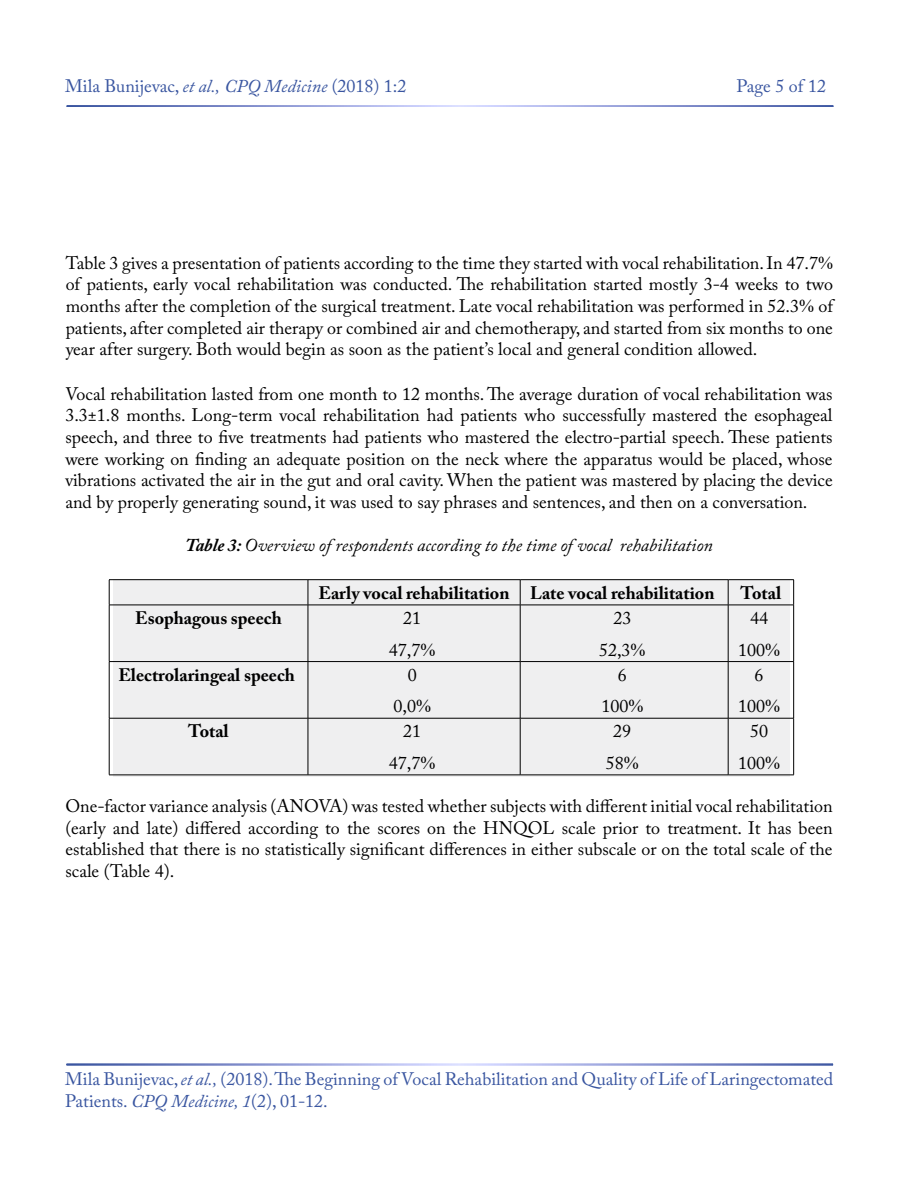
<style>
.page{position:relative;width:900px;height:1200px;background:#fff}
.page>*{position:absolute;margin:0;border:0;box-sizing:border-box;transform-origin:0 0}
.t1{font:18px/21.6px "Adobe Caslon Pro";color:#000;text-align:center}
.t2{font:18px/21.6px "Adobe Caslon Pro";color:#3955a0}
.t3{font:700 18px "Adobe Caslon Pro";color:#000}
.t4{font:italic 18px "Adobe Caslon Pro";color:#000}
.s1{font-style:italic}
.s2{font-family:"Times New Roman"}
.s3{font-weight:700}
</style>
<div class="page">
<div style="left:113px;top:579px;width:677px;height:198px;background:#efeff0"></div>
<hr style="left:109px;top:579px;width:199px;height:1px;background:#000">
<svg style="left:109px;top:580px;width:1px;height:25px"></svg>
<hr style="left:308px;top:579px;width:212px;height:1px;background:#000">
<svg style="left:308px;top:580px;width:1px;height:25px"></svg>
<hr style="left:520px;top:579px;width:208px;height:1px;background:#000">
<svg style="left:520px;top:580px;width:1px;height:25px"></svg>
<hr style="left:728px;top:579px;width:66px;height:1px;background:#000">
<svg style="left:728px;top:580px;width:1px;height:25px"></svg>
<svg style="left:793px;top:580px;width:1px;height:25px"></svg>
<hr style="left:109px;top:605px;width:199px;height:1px;background:#000">
<hr style="left:109px;top:605px;width:1px;height:56px;background:#000">
<hr style="left:308px;top:605px;width:212px;height:1px;background:#000">
<hr style="left:308px;top:605px;width:1px;height:56px;background:#000">
<hr style="left:520px;top:605px;width:208px;height:1px;background:#000">
<hr style="left:520px;top:605px;width:1px;height:56px;background:#000">
<hr style="left:728px;top:605px;width:66px;height:1px;background:#000">
<hr style="left:728px;top:605px;width:1px;height:56px;background:#000">
<hr style="left:793px;top:605px;width:1px;height:56px;background:#000">
<hr style="left:109px;top:661px;width:199px;height:1px;background:#000">
<hr style="left:109px;top:662px;width:1px;height:56px;background:#000">
<hr style="left:308px;top:661px;width:212px;height:1px;background:#000">
<hr style="left:308px;top:662px;width:1px;height:56px;background:#000">
<hr style="left:520px;top:661px;width:208px;height:1px;background:#000">
<hr style="left:520px;top:662px;width:1px;height:56px;background:#000">
<hr style="left:728px;top:661px;width:66px;height:1px;background:#000">
<hr style="left:728px;top:662px;width:1px;height:56px;background:#000">
<hr style="left:793px;top:662px;width:1px;height:56px;background:#000">
<hr style="left:109px;top:718px;width:199px;height:1px;background:#000">
<hr style="left:109px;top:718px;width:1px;height:57px;background:#000">
<hr style="left:308px;top:718px;width:212px;height:1px;background:#000">
<hr style="left:308px;top:718px;width:1px;height:57px;background:#000">
<hr style="left:520px;top:718px;width:208px;height:1px;background:#000">
<hr style="left:520px;top:718px;width:1px;height:57px;background:#000">
<hr style="left:728px;top:718px;width:66px;height:1px;background:#000">
<hr style="left:728px;top:718px;width:1px;height:57px;background:#000">
<hr style="left:793px;top:718px;width:1px;height:57px;background:#000">
<hr style="left:109px;top:775px;width:199px;height:1px;background:#000">
<hr style="left:308px;top:775px;width:212px;height:1px;background:#000">
<hr style="left:520px;top:775px;width:208px;height:1px;background:#000">
<hr style="left:728px;top:775px;width:66px;height:1px;background:#000">
<p class="t2" style="left:65px;top:75px;width:343px">Mila Bunijevac, <span class="s1">et al., CPQ Medicine</span> (2018) 1:2</p>
<p class="t2" style="left:736px;top:75px;width:91px">Page 5 of 12</p>
<p class="t1" style="left:66px;top:252px;width:769px;text-align:justify">Table 3 gives a presentation of patients according to the time they started with vocal rehabilitation. In 47.7<span class="s2">% </span>of patients, early vocal rehabilitation was conducted. The rehabilitation started mostly 3-4 weeks to two months after the completion of the surgical treatment. Late vocal rehabilitation was performed in 52.3<span class="s2">%</span> of patients, after completed air therapy or combined air and chemotherapy, and started from six months to one year after surgery. Both would begin as soon as the patient’s local and general condition allowed.</p>
<p class="t1" style="left:65px;top:383px;width:769px;text-align:justify">Vocal rehabilitation lasted from one month to 12 months. The average duration of vocal rehabilitation was 3.3±1.8 months. Long-term vocal rehabilitation had patients who successfully mastered the esophageal speech, and three to five treatments had patients who mastered the electro-partial speech. These patients were working on finding an adequate position on the neck where the apparatus would be placed, whose vibrations activated the air in the gut and oral cavity. When the patient was mastered by placing the device and by properly generating sound, it was used to say phrases and sentences, and then on a conversation.</p>
<p class="t4" style="left:185px;top:534px;width:529px"><span class="s3">Table 3:</span> Overview of respondents according to the time of vocal rehabilitation</p>
<p class="t3" style="left:319px;top:582px;width:397px">Early vocal rehabilitation Late vocal rehabilitation</p>
<p class="t3" style="left:741px;top:582px;width:42px">Total</p>
<p class="t3" style="left:135px;top:607px;width:148px">Esophagous speech</p>
<p class="t1" style="left:389px;top:602px;width:48px;line-height:31.5px">21<br>47,7<span class="s2">%</span></p>
<p class="t1" style="left:599px;top:602px;width:48px;line-height:31.5px">23<br>52,3<span class="s2">%</span></p>
<p class="t1" style="left:738px;top:602px;width:43px;line-height:31.5px">44<br>100<span class="s2">%</span></p>
<p class="t3" style="left:118px;top:664px;width:178px">Electrolaringeal speech</p>
<p class="t1" style="left:393px;top:659px;width:39px;line-height:31.5px">0<br>0,0<span class="s2">%</span></p>
<p class="t1" style="left:601px;top:659px;width:43px;line-height:31.5px">6<br>100<span class="s2">%</span></p>
<p class="t1" style="left:738px;top:659px;width:43px;line-height:31.5px">6<br>100<span class="s2">%</span></p>
<p class="t3" style="left:188px;top:721px;width:42px">Total</p>
<p class="t1" style="left:389px;top:716px;width:48px;line-height:31.5px">21<br>47,7<span class="s2">%</span></p>
<p class="t1" style="left:606px;top:716px;width:34px;line-height:31.5px">29<br>58<span class="s2">%</span></p>
<p class="t1" style="left:738px;top:716px;width:43px;line-height:31.5px">50<br>100<span class="s2">%</span></p>
<p class="t1" style="left:65px;top:795px;width:769px;text-align:justify">One-factor variance analysis (ANOVA) was tested whether subjects with different initial vocal rehabilitation (early and late) differed according to the scores on the HNQOL scale prior to treatment. It has been established that there is no statistically significant differences in either subscale or on the total scale of the scale (Table 4).</p>
<p class="t2" style="left:65px;top:1068px;width:769px">Mila Bunijevac, <span class="s1">et al.,</span> (2018). The Beginning of Vocal Rehabilitation and Quality of Life of Laringectomated<br>Patients. <span class="s1">CPQ Medicine, 1</span>(2), 01-12.</p>
</div>
